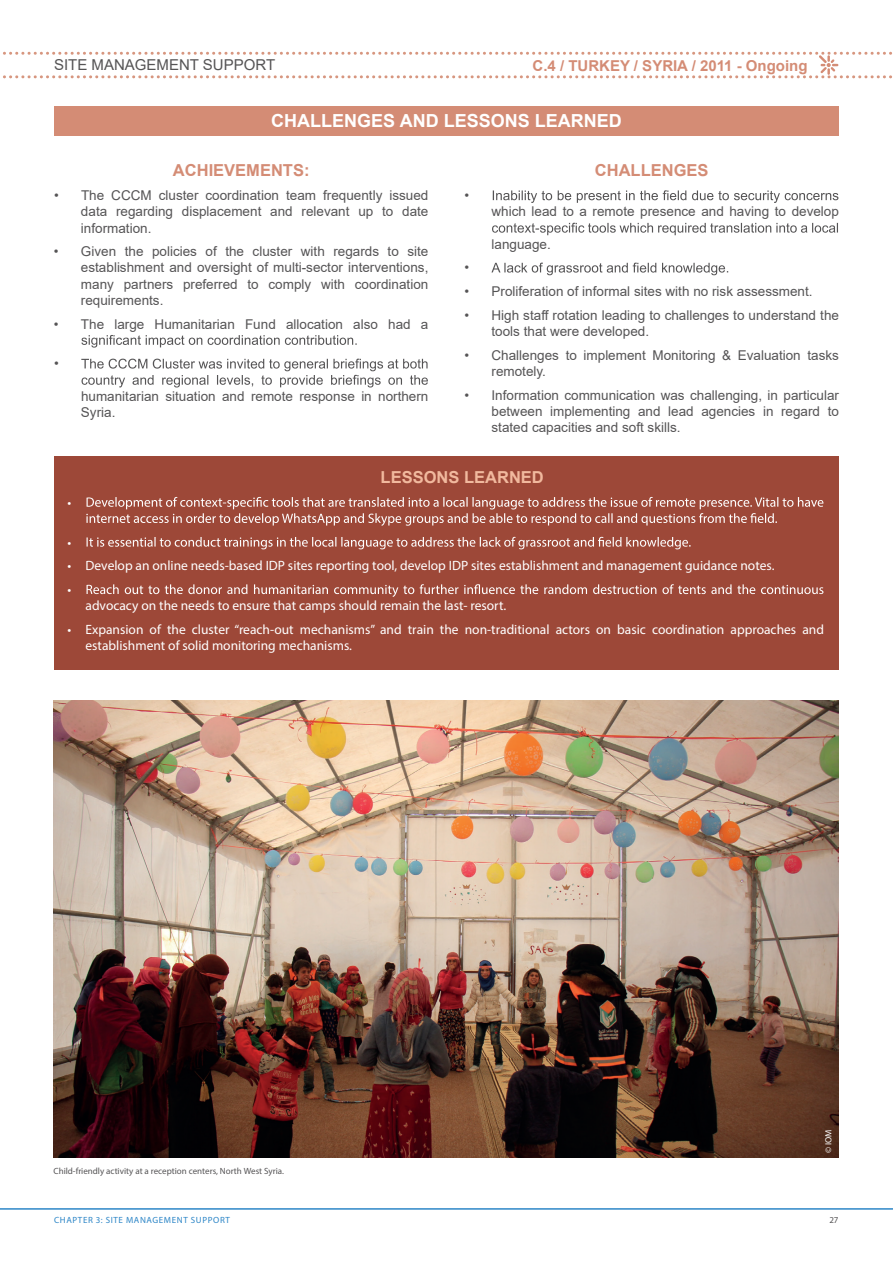
<style>
.page{position:relative;width:893px;height:1263px;background:#fff}
.page>*{position:absolute;margin:0;border:0;box-sizing:border-box;transform-origin:0 0}
.t1{font:700 18px "Arial";color:#fff}
.t2{font:700 16.5px "Arial";color:#d48c75}
.t3{font:700 16.5px "Arial";color:#f1b99e}
.t4{font:700 15px "Arial";color:#d48c75}
.t5{font:15px "Arial";color:#555455}
.t6{font:13.5px/16.2px "Arial";color:#555455;text-align:justify}
.t7{font:13.5px/23.7px "Myriad Pro";color:#fff}
.t8{font:italic 9px "Myriad Pro";color:#555455}
.t9{font:700 9px "Myriad Pro";letter-spacing:.07em;color:#2d86c7}
.t10{font:italic 9px "Myriad Pro";color:#fff}
.t11{font:600 9px "Myriad Pro";color:#555455}
</style>
<div class="page">
<hr style="left:0;top:1208px;width:893px;height:2px;background:#2d86c7">
<svg style="left:3px;top:52px;width:889px;height:26px"></svg>
<div style="left:54px;top:456px;width:785px;height:213px;background:#9d4838"></div>
<svg style="left:86px;top:497px;width:737px;height:29px"></svg>
<svg style="left:87px;top:537px;width:604px;height:12px"></svg>
<svg style="left:87px;top:584px;width:736px;height:13px"></svg>
<svg style="left:81px;top:335px;width:276px;height:13px"></svg>
<svg style="left:81px;top:359px;width:347px;height:28px"></svg>
<svg style="left:493px;top:190px;width:345px;height:13px"></svg>
<svg style="left:492px;top:223px;width:346px;height:12px"></svg>
<svg style="left:491px;top:263px;width:237px;height:12px"></svg>
<div style="left:54px;top:106px;width:785px;height:29px;background:#d48c75"></div>
<img style="left:53px;top:700px;width:785px;height:458px">
<p class="t5" style="left:54px;top:55px;width:223px">SITE MANAGEMENT SUPPORT</p>
<p class="t4" style="left:533px;top:55px;width:277px">C.4 / TURKEY / SYRIA / 2011 - Ongoing</p>
<h1 class="t1" style="left:271px;top:108px;width:352px">CHALLENGES AND LESSONS LEARNED</h1>
<p class="t2" style="left:173px;top:159px;width:138px">ACHIEVEMENTS:</p>
<p class="t6" style="left:81px;top:187px;width:349px;text-indent:-27px">• The CCCM cluster coordination team frequently issued data regarding displacement and relevant up to date information.</p>
<p class="t6" style="left:81px;top:243px;width:349px;text-indent:-27px">• Given the policies of the cluster with regards to site establishment and oversight of multi-sector interventions, many partners preferred to comply with coordination requirements.</p>
<p class="t6" style="left:54px;top:316px;width:376px">• The large Humanitarian Fund allocation also had a</p>
<p class="t6" style="left:54px;top:355px;width:6px">•</p>
<p class="t6" style="left:81px;top:388px;width:349px">humanitarian situation and remote response in northern<br>Syria.</p>
<p class="t6" style="left:464px;top:187px;width:6px">•</p>
<p class="t2" style="left:595px;top:159px;width:115px">CHALLENGES</p>
<p class="t6" style="left:491px;top:203px;width:349px">which lead to a remote presence and having to develop</p>
<p class="t6" style="left:491px;top:236px;width:61px">language.</p>
<p class="t6" style="left:464px;top:260px;width:6px">•</p>
<p class="t6" style="left:464px;top:283px;width:350px">• Proliferation of informal sites with no risk assessment.</p>
<p class="t6" style="left:491px;top:307px;width:349px;text-indent:-27px">• High staff rotation leading to challenges to understand the tools that were developed.</p>
<p class="t6" style="left:491px;top:347px;width:349px;text-indent:-27px">• Challenges to implement Monitoring &amp; Evaluation tasks remotely.</p>
<p class="t6" style="left:491px;top:387px;width:349px;text-indent:-27px">• Information communication was challenging, in particular between implementing and lead agencies in regard to stated capacities and soft skills.</p>
<p class="t3" style="left:381px;top:465px;width:165px">LESSONS LEARNED</p>
<p class="t7" style="left:68px;top:490px;width:5px">•</p>
<p class="t7" style="left:68px;top:530px;width:5px">•</p>
<p class="t7" style="left:68px;top:554px;width:708px">• Develop an online needs-based IDP sites reporting tool, develop IDP sites establishment and management guidance notes. •</p>
<p class="t7" style="left:86px;top:594px;width:422px">advocacy on the needs to ensure that camps should remain the last- resort.</p>
<p class="t7" style="left:86px;top:621px;width:740px;line-height:16.2px;text-indent:-18px">• Expansion of the cluster “reach-out mechanisms” and train the non-traditional actors on basic coordination approaches and establishment of solid monitoring mechanisms.</p>
<p class="t8" style="left:53px;top:1165px;width:232px">Child-friendly activity at a reception centers, North West Syria.</p>
<p class="t10" style="left:823px;top:1153px;width:25px;rotate:-90deg">© IOM</p>
<p class="t9" style="left:54px;top:1215px;width:177px">CHAPTER 3: SITE MANAGEMENT SUPPORT</p>
<p class="t11" style="left:829px;top:1215px;width:11px">27</p>
</div>
